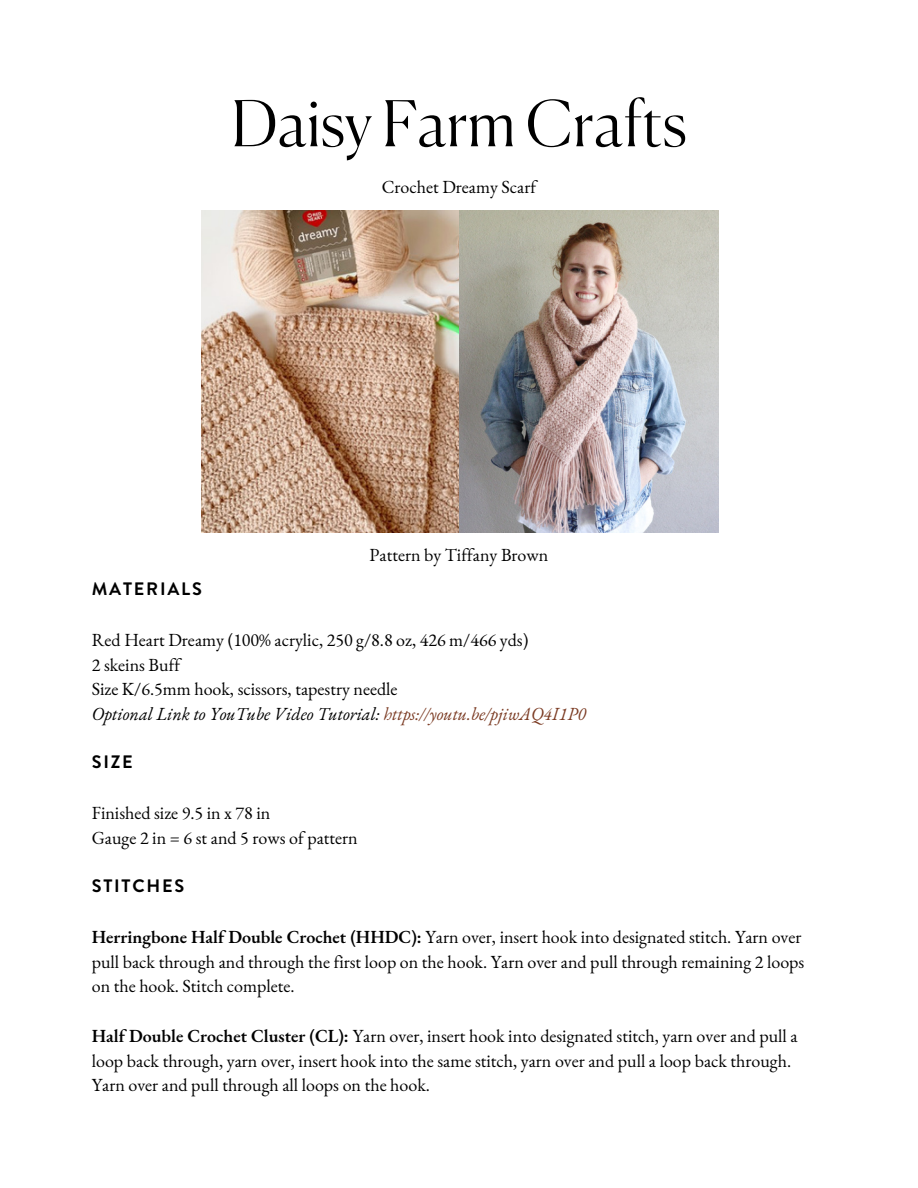
<style>
.page{position:relative;width:918px;height:1188px;background:#fff}
.page>*{position:absolute;margin:0;border:0;box-sizing:border-box;transform-origin:0 0}
.t1{font:300 63px "Canela";color:#000}
.t2{font:18px/24.8px "EB Garamond";color:#000}
.t3{font:700 18px "Brandon Grotesque";letter-spacing:.1em;color:#000}
.s1{font-style:italic}
.s2{font-style:italic;color:#7b3b23}
.s3{font-weight:600}
</style>
<div class="page">
<img style="left:201px;top:210px;width:518px;height:323px">
<h1 class="t1" style="left:231px;top:74px;width:457px">Daisy Farm Crafts</h1>
<p class="t2" style="left:382px;top:174px;width:156px">Crochet Dreamy Scarf</p>
<p class="t2" style="left:370px;top:542px;width:180px">Pattern by Tiffany Brown</p>
<p class="t3" style="left:92px;top:576px;width:112px">MATERIALS</p>
<p class="t2" style="left:92px;top:627px;width:496px">Red Heart Dreamy (100% acrylic, 250 g/8.8 oz, 426 m/466 yds)<br>2 skeins Buff<br>Size K/6.5mm hook, scissors, tapestry needle<br><span class="s1">Optional Link to YouTube Video Tutorial:</span> <span class="s2">https://youtu.be/pjiwAQ4I1P0</span></p>
<p class="t3" style="left:92px;top:749px;width:43px">SIZE</p>
<p class="t2" style="left:92px;top:801px;width:267px">Finished size 9.5 in x 78 in<br>Gauge 2 in = 6 st and 5 rows of pattern</p>
<p class="t3" style="left:92px;top:873px;width:94px">STITCHES</p>
<p class="t2" style="left:92px;top:924px;width:714px"><span class="s3">Herringbone Half Double Crochet (HHDC):</span> Yarn over, insert hook into designated stitch. Yarn over pull back through and through the first loop on the hook. Yarn over and pull through remaining 2 loops on the hook. Stitch complete.</p>
<p class="t2" style="left:92px;top:1023px;width:707px"><span class="s3">Half Double Crochet Cluster (CL):</span> Yarn over, insert hook into designated stitch, yarn over and pull a loop back through, yarn over, insert hook into the same stitch, yarn over and pull a loop back through.<br>Yarn over and pull through all loops on the hook.</p>
</div>
